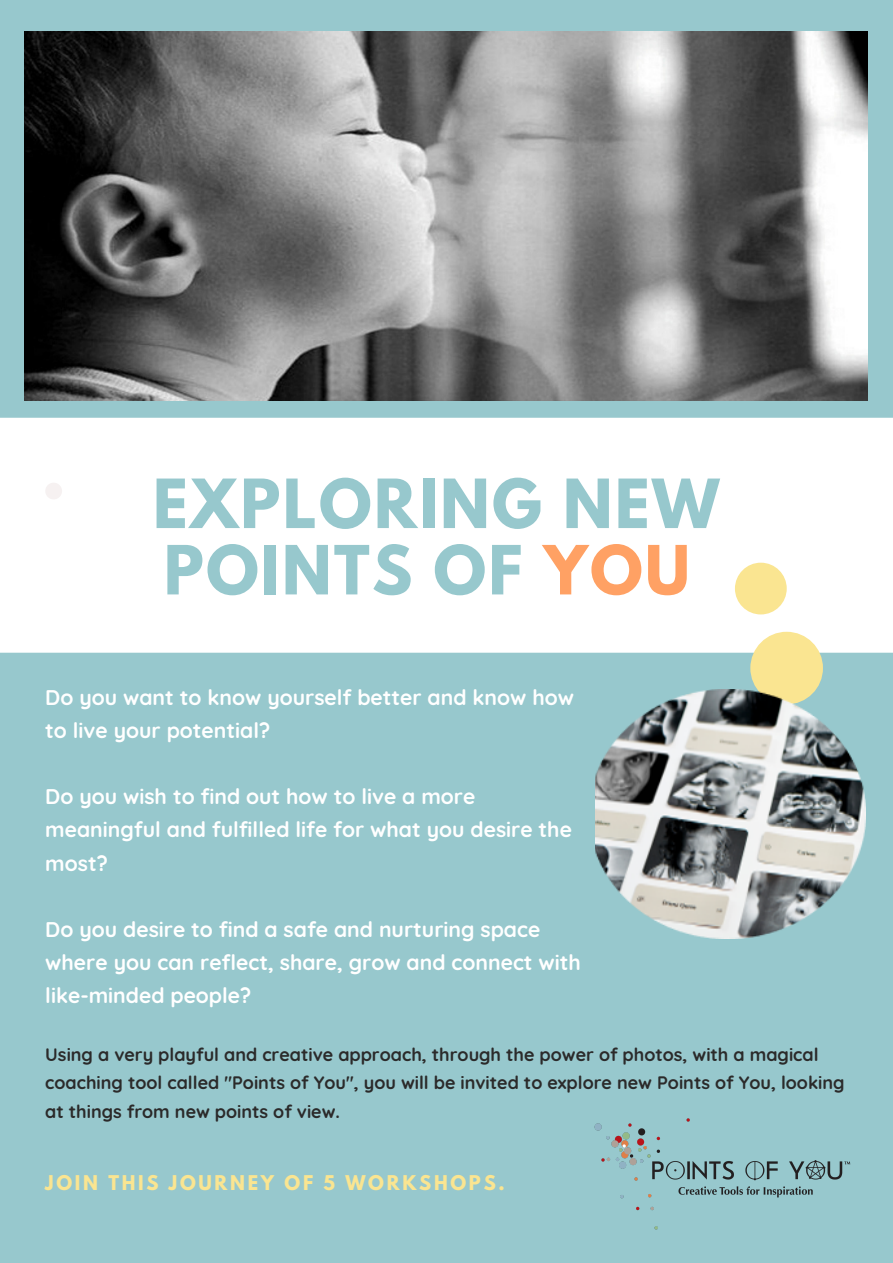
<style>
.page{position:relative;width:893px;height:1263px;background:#97c8cd}
.page>*{position:absolute;margin:0;border:0;box-sizing:border-box;transform-origin:0 0}
.t1{font:700 60px/66.4px "League Spartan";letter-spacing:.04em;color:#97c8cd}
.t2{font:700 21.15px/33.2px "Quicksand";color:#fff}
.t3{font:700 18px/28.3px "Quicksand";color:#2b2a2a}
.t4{font:700 18px "League Spartan";letter-spacing:.15em;color:#fae591}
.s1{color:#ffa164}
</style>
<div class="page">
<div style="left:0;top:418px;width:893px;height:235px;background:#fff"></div>
<svg style="left:45px;top:483px;width:17px;height:16px"></svg>
<div style="left:735px;top:563px;width:51px;height:51px;background:#fae591;border-radius:50%"></div>
<img style="left:594px;top:1118px;width:257px;height:112px">
<div style="left:750px;top:632px;width:73px;height:72px;background:#fae591;border-radius:50%"></div>
<img style="left:595px;top:689px;width:270px;height:249px">
<img style="left:24px;top:32px;width:843px;height:369px">
<h1 class="t1" style="left:153px;top:478px;width:568px">EXPLORING NEW<br>POINTS OF <span class="s1">YOU</span></h1>
<p class="t2" style="left:45px;top:680px;width:530px">Do you want to know yourself better and know how to live your potential?</p>
<p class="t2" style="left:45px;top:780px;width:528px">Do you wish to find out how to live a more meaningful and fulfilled life for what you desire the most?</p>
<p class="t2" style="left:45px;top:912px;width:537px">Do you desire to find a safe and nurturing space where you can reflect, share, grow and connect with like-minded people?</p>
<p class="t3" style="left:45px;top:1040px;width:801px">Using a very playful and creative approach, through the power of photos, with a magical coaching tool called "Points of You", you will be invited to explore new Points of You, looking at things from new points of view.</p>
<p class="t4" style="left:45px;top:1173px;width:461px">JOIN THIS JOURNEY OF 5 WORKSHOPS.</p>
</div>
